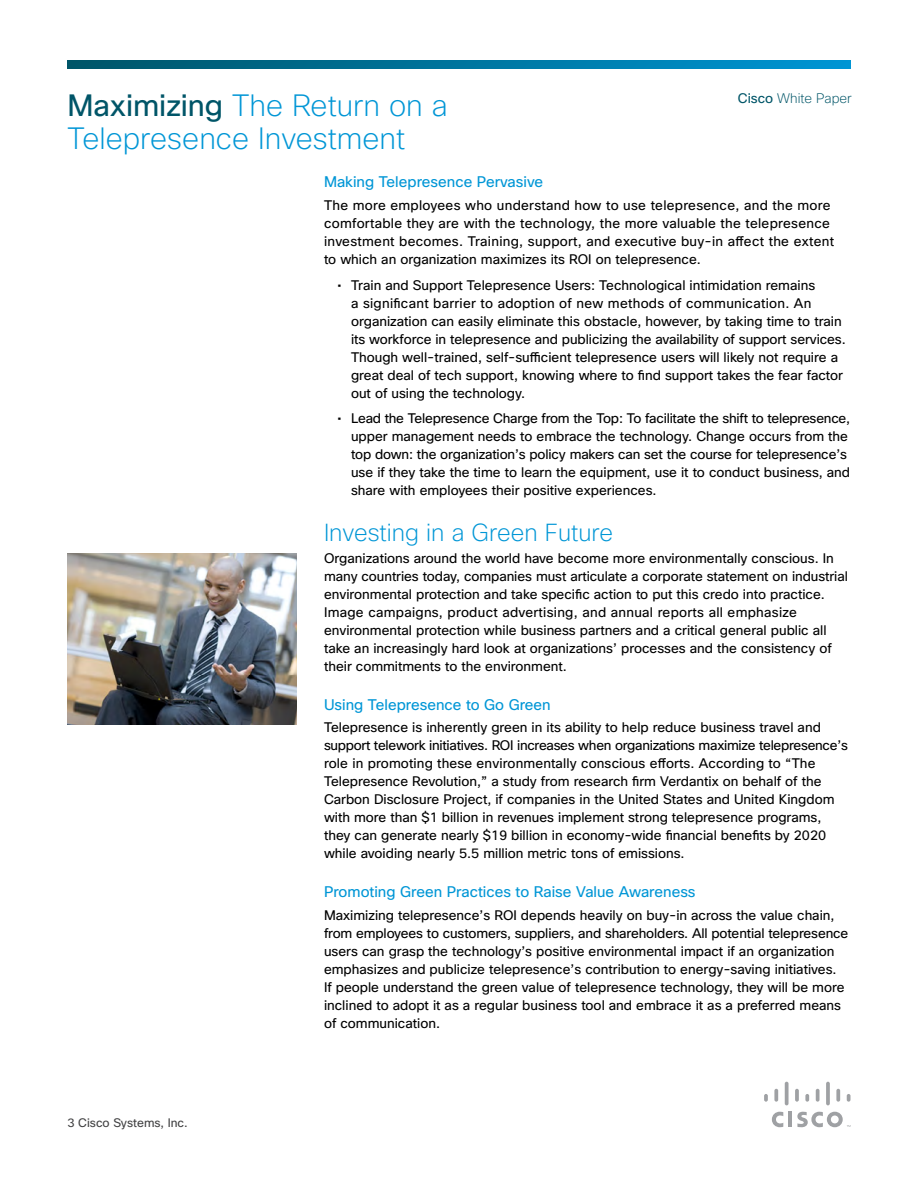
<style>
.page{position:relative;width:918px;height:1188px;background:#fff}
.page>*{position:absolute;margin:0;border:0;box-sizing:border-box;transform-origin:0 0}
.t1{font:200 30px/33px "Cisco Sans";color:#0096d6}
.t2{font:200 24px "Cisco Sans";color:#0096d6}
.t3{font:15px "Cisco Sans";color:#0096d6}
.t4{font:13.5px/18px "Cisco Sans";color:#000}
.t5{font:13.5px/18px "Cisco Sans";letter-spacing:.02em;color:#000}
.t6{font:200 13.5px "Cisco Sans";color:#005568}
.t7{font:12px "Cisco Sans";color:#414142}
.s1{font-weight:400;color:#005568}
.s2{font-weight:400}
</style>
<div class="page">
<hr style="left:789px;top:1112px;width:3px;height:15px;background:#9fa1a4">
<svg style="left:772px;top:1112px;width:11px;height:15px"></svg>
<svg style="left:764px;top:1094px;width:4px;height:8px"></svg>
<svg style="left:774px;top:1089px;width:4px;height:13px"></svg>
<svg style="left:785px;top:1082px;width:4px;height:23px"></svg>
<hr style="left:795px;top:1089px;width:4px;height:13px;background:#9fa1a4;border-radius:2px">
<svg style="left:805px;top:1094px;width:4px;height:8px"></svg>
<svg style="left:816px;top:1089px;width:4px;height:13px"></svg>
<svg style="left:826px;top:1082px;width:4px;height:23px"></svg>
<svg style="left:836px;top:1089px;width:4px;height:13px"></svg>
<svg style="left:847px;top:1094px;width:3px;height:8px"></svg>
<svg style="left:797px;top:1112px;width:54px;height:15px"></svg>
<svg style="left:68px;top:61px;width:782px;height:8px;background:#00749e"></svg>
<img style="left:68px;top:554px;width:229px;height:170px">
<h1 class="t1" style="left:68px;top:89px;width:382px"><span class="s1">Maximizing</span> The Return on a<br>Telepresence Investment</h1>
<p class="t6" style="left:738px;top:90px;width:115px"><span class="s2">Cisco</span> White Paper</p>
<p class="t3" style="left:324px;top:172px;width:221px">Making Telepresence Pervasive</p>
<p class="t5" style="left:324px;top:196px;width:512px">The more employees who understand how to use telepresence, and the more comfortable they are with the technology, the more valuable the telepresence investment becomes. Training, support, and executive buy-in affect the extent to which an organization maximizes its ROI on telepresence.</p>
<p class="t4" style="left:351px;top:277px;width:496px;text-indent:-14px">• Train and Support Telepresence Users: Technological intimidation remains<br>a significant barrier to adoption of new methods of communication. An organization can easily eliminate this obstacle, however, by taking time to train its workforce in telepresence and publicizing the availability of support services.<br>Though well-trained, self-sufficient telepresence users will likely not require a great deal of tech support, knowing where to find support takes the fear factor out of using the technology.</p>
<p class="t4" style="left:351px;top:409px;width:501px;text-indent:-14px">• Lead the Telepresence Charge from the Top: To facilitate the shift to telepresence, upper management needs to embrace the technology. Change occurs from the top down: the organization’s policy makers can set the course for telepresence’s use if they take the time to learn the equipment, use it to conduct business, and share with employees their positive experiences.</p>
<h2 class="t2" style="left:324px;top:517px;width:291px">Investing in a Green Future</h2>
<p class="t4" style="left:324px;top:549px;width:525px">Organizations around the world have become more environmentally conscious. In many countries today, companies must articulate a corporate statement on industrial environmental protection and take specific action to put this credo into practice.<br>Image campaigns, product advertising, and annual reports all emphasize environmental protection while business partners and a critical general public all take an increasingly hard look at organizations’ processes and the consistency of their commitments to the environment.</p>
<p class="t3" style="left:324px;top:695px;width:228px">Using Telepresence to Go Green</p>
<p class="t4" style="left:324px;top:719px;width:525px">Telepresence is inherently green in its ability to help reduce business travel and support telework initiatives. ROI increases when organizations maximize telepresence’s role in promoting these environmentally conscious efforts. According to “The Telepresence Revolution,” a study from research firm Verdantix on behalf of the Carbon Disclosure Project, if companies in the United States and United Kingdom with more than $1 billion in revenues implement strong telepresence programs, they can generate nearly $19 billion in economy-wide financial benefits by 2020 while avoiding nearly 5.5 million metric tons of emissions.</p>
<p class="t3" style="left:324px;top:883px;width:373px">Promoting Green Practices to Raise Value Awareness</p>
<p class="t4" style="left:324px;top:906px;width:526px">Maximizing telepresence’s ROI depends heavily on buy-in across the value chain, from employees to customers, suppliers, and shareholders. All potential telepresence users can grasp the technology’s positive environmental impact if an organization emphasizes and publicize telepresence’s contribution to energy-saving initiatives.<br>If people understand the green value of telepresence technology, they will be more inclined to adopt it as a regular business tool and embrace it as a preferred means of communication.</p>
<p class="t7" style="left:68px;top:1115px;width:122px">3 Cisco Systems, Inc.</p>
</div>
